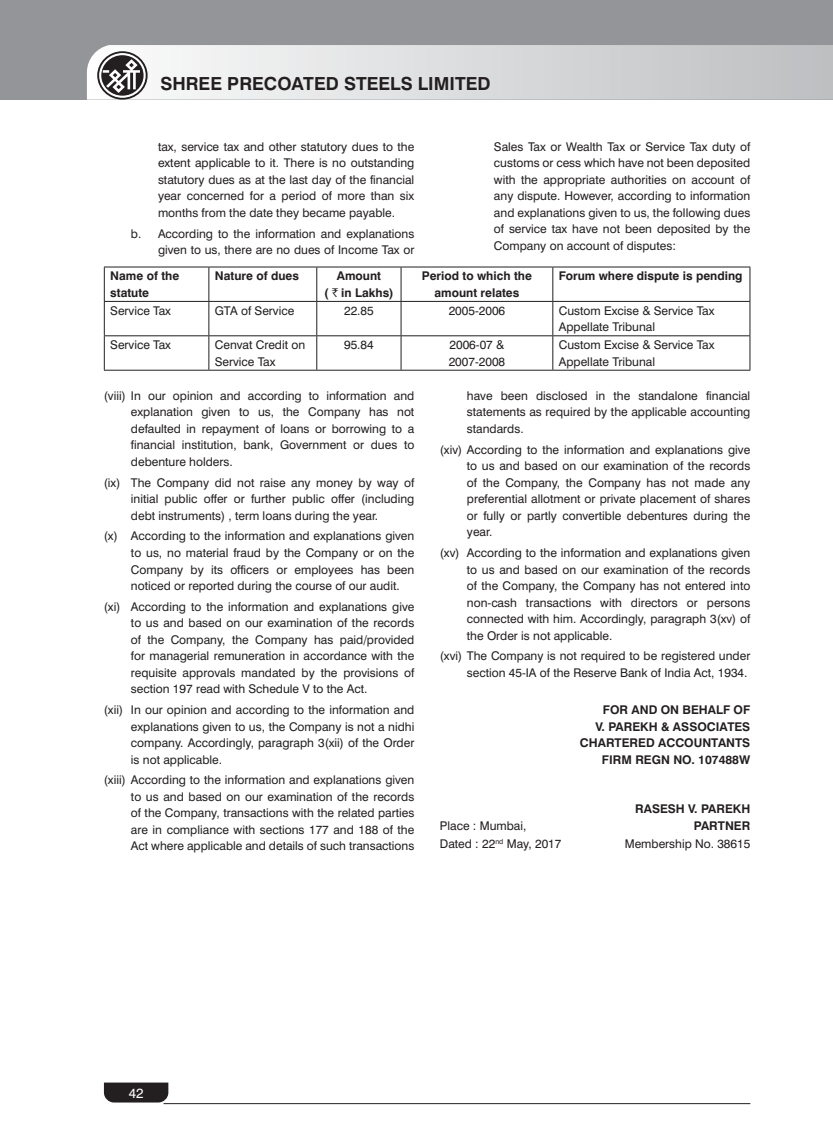
<style>
.page{position:relative;width:833px;height:1130px;background:#fff}
.page>*{position:absolute;margin:0;border:0;box-sizing:border-box;transform-origin:0 0}
.t1{font:700 18px "Swiss 721 BT";color:#231f20}
.t2{font:13.5px "Swiss 721 BT";color:#fff}
.t3{font:12px/16.5px "Swiss 721 BT";color:#231f20;text-align:justify}
.t4{font:700 12px/16.5px "Swiss 721 BT";color:#231f20;text-align:center}
.s1{font-family:"Rupee Foradian";font-weight:400}
</style>
<div class="page">
<div style="left:0;top:0;width:832px;height:100px;background:#939598"></div>
<svg style="left:87px;top:45px;width:745px;height:55px;background:#d9dadb"></svg>
<svg style="left:98px;top:52px;width:48px;height:47px"></svg>
<div style="left:97px;top:51px;width:50px;height:49px;border:2px solid #231f20;border-radius:50%"></div>
<svg style="left:100px;top:54px;width:44px;height:43px"></svg>
<div style="left:99px;top:53px;width:47px;height:45px;border:2px solid #fff;border-radius:50%"></div>
<svg style="left:103px;top:59px;width:37px;height:34px"></svg>
<svg style="left:103px;top:1082px;width:66px;height:20px"></svg>
<hr style="left:163px;top:1102px;width:586px;height:1px;background:#231f20">
<hr style="left:104px;top:266px;width:105px;height:1px;background:#231f20">
<hr style="left:104px;top:267px;width:1px;height:34px;background:#231f20">
<hr style="left:209px;top:266px;width:107px;height:1px;background:#231f20">
<hr style="left:208px;top:267px;width:1px;height:34px;background:#231f20">
<hr style="left:316px;top:266px;width:85px;height:1px;background:#231f20">
<hr style="left:316px;top:267px;width:1px;height:34px;background:#231f20">
<hr style="left:401px;top:266px;width:151px;height:1px;background:#231f20">
<hr style="left:400px;top:267px;width:1px;height:34px;background:#231f20">
<hr style="left:552px;top:266px;width:197px;height:1px;background:#231f20">
<hr style="left:552px;top:267px;width:1px;height:34px;background:#231f20">
<hr style="left:749px;top:267px;width:1px;height:34px;background:#231f20">
<hr style="left:104px;top:301px;width:105px;height:1px;background:#231f20">
<hr style="left:104px;top:302px;width:1px;height:33px;background:#231f20">
<hr style="left:209px;top:301px;width:107px;height:1px;background:#231f20">
<hr style="left:208px;top:302px;width:1px;height:33px;background:#231f20">
<hr style="left:316px;top:301px;width:85px;height:1px;background:#231f20">
<hr style="left:316px;top:302px;width:1px;height:33px;background:#231f20">
<hr style="left:401px;top:301px;width:151px;height:1px;background:#231f20">
<hr style="left:400px;top:302px;width:1px;height:33px;background:#231f20">
<hr style="left:552px;top:301px;width:197px;height:1px;background:#231f20">
<hr style="left:552px;top:302px;width:1px;height:33px;background:#231f20">
<hr style="left:749px;top:302px;width:1px;height:33px;background:#231f20">
<hr style="left:104px;top:335px;width:105px;height:1px;background:#231f20">
<hr style="left:104px;top:336px;width:1px;height:34px;background:#231f20">
<hr style="left:209px;top:335px;width:107px;height:1px;background:#231f20">
<hr style="left:208px;top:336px;width:1px;height:34px;background:#231f20">
<hr style="left:316px;top:335px;width:85px;height:1px;background:#231f20">
<hr style="left:316px;top:336px;width:1px;height:34px;background:#231f20">
<hr style="left:401px;top:335px;width:151px;height:1px;background:#231f20">
<hr style="left:400px;top:336px;width:1px;height:34px;background:#231f20">
<hr style="left:552px;top:335px;width:197px;height:1px;background:#231f20">
<hr style="left:552px;top:336px;width:1px;height:34px;background:#231f20">
<hr style="left:749px;top:336px;width:1px;height:34px;background:#231f20">
<hr style="left:104px;top:370px;width:105px;height:1px;background:#231f20">
<hr style="left:209px;top:370px;width:107px;height:1px;background:#231f20">
<hr style="left:316px;top:370px;width:236px;height:1px;background:#231f20">
<hr style="left:552px;top:370px;width:197px;height:1px;background:#231f20">
<h1 class="t1" style="left:160px;top:77px;width:331px">SHREE PRECOATED STEELS LIMITED</h1>
<p class="t3" style="left:158px;top:139px;width:258px">tax, service tax and other statutory dues to the extent applicable to it. There is no outstanding statutory dues as at the last day of the financial year concerned for a period of more than six months from the date they became payable.</p>
<p class="t3" style="left:131px;top:226px;width:285px;text-align:right">b. According to the information and explanations given to us, there are no dues of Income Tax or</p>
<p class="t3" style="left:493px;top:139px;width:258px">Sales Tax or Wealth Tax or Service Tax duty of customs or cess which have not been deposited with the appropriate authorities on account of any dispute. However, according to information and explanations given to us, the following dues of service tax have not been deposited by the Company on account of disputes:</p>
<p class="t4" style="left:110px;top:269px;width:70px;text-align:left">Name of the statute</p>
<p class="t4" style="left:215px;top:269px;width:86px">Nature of dues</p>
<p class="t4" style="left:324px;top:269px;width:71px">Amount<br>( <span class="s1">`</span> in Lakhs)</p>
<p class="t4" style="left:421px;top:269px;width:111px">Period to which the amount relates</p>
<p class="t4" style="left:558px;top:269px;width:185px">Forum where dispute is pending</p>
<p class="t3" style="left:110px;top:303px;width:62px">Service Tax</p>
<p class="t3" style="left:215px;top:303px;width:81px">GTA of Service</p>
<p class="t3" style="left:344px;top:303px;width:31px">22.85</p>
<p class="t3" style="left:448px;top:303px;width:58px">2005-2006</p>
<p class="t3" style="left:558px;top:303px;width:157px">Custom Excise &amp; Service Tax<br>Appellate Tribunal</p>
<p class="t3" style="left:110px;top:338px;width:62px">Service Tax</p>
<p class="t3" style="left:215px;top:338px;width:92px">Cenvat Credit on<br>Service Tax</p>
<p class="t3" style="left:344px;top:338px;width:31px">95.84</p>
<p class="t3" style="left:448px;top:338px;width:58px">2006-07 &amp;<br>2007-2008</p>
<p class="t3" style="left:558px;top:338px;width:157px">Custom Excise &amp; Service Tax<br>Appellate Tribunal</p>
<p class="t3" style="left:131px;top:388px;width:285px;text-indent:-27px">(viii) In our opinion and according to information and explanation given to us, the Company has not defaulted in repayment of loans or borrowing to a financial institution, bank, Government or dues to debenture holders.</p>
<p class="t3" style="left:131px;top:475px;width:285px;text-indent:-27px">(ix) The Company did not raise any money by way of initial public offer or further public offer (including debt instruments) , term loans during the year.</p>
<p class="t3" style="left:131px;top:529px;width:285px;text-indent:-27px">(x) According to the information and explanations given to us, no material fraud by the Company or on the Company by its officers or employees has been noticed or reported during the course of our audit.</p>
<p class="t3" style="left:131px;top:599px;width:285px;text-indent:-27px">(xi) According to the information and explanations give to us and based on our examination of the records of the Company, the Company has paid/provided for managerial remuneration in accordance with the requisite approvals mandated by the provisions of section 197 read with Schedule V to the Act.</p>
<p class="t3" style="left:131px;top:702px;width:285px;text-indent:-27px">(xii) In our opinion and according to the information and explanations given to us, the Company is not a nidhi company. Accordingly, paragraph 3(xii) of the Order is not applicable.</p>
<p class="t3" style="left:131px;top:773px;width:285px;text-indent:-27px">(xiii) According to the information and explanations given to us and based on our examination of the records of the Company, transactions with the related parties are in compliance with sections 177 and 188 of the Act where applicable and details of such transactions</p>
<p class="t3" style="left:466px;top:388px;width:285px">have been disclosed in the standalone financial statements as required by the applicable accounting standards.</p>
<p class="t3" style="left:466px;top:442px;width:285px;text-indent:-27px">(xiv) According to the information and explanations give to us and based on our examination of the records of the Company, the Company has not made any preferential allotment or private placement of shares or fully or partly convertible debentures during the year.</p>
<p class="t3" style="left:466px;top:545px;width:285px;text-indent:-27px">(xv) According to the information and explanations given to us and based on our examination of the records of the Company, the Company has not entered into non-cash transactions with directors or persons connected with him. Accordingly, paragraph 3(xv) of the Order is not applicable.</p>
<p class="t3" style="left:439px;top:649px;width:312px;text-align:right">(xvi) The Company is not required to be registered under section 45-IA of the Reserve Bank of India Act, 1934.</p>
<p class="t4" style="left:579px;top:702px;width:172px;text-align:right">FOR AND ON BEHALF OF<br>V. PAREKH &amp; ASSOCIATES<br>CHARTERED ACCOUNTANTS<br>FIRM REGN NO. 107488W</p>
<p class="t4" style="left:635px;top:801px;width:116px">RASESH V. PAREKH</p>
<p class="t3" style="left:439px;top:818px;width:88px">Place : Mumbai,</p>
<p class="t4" style="left:693px;top:818px;width:58px">PARTNER</p>
<p class="t3" style="left:439px;top:836px;width:123px">Dated : 22<sup>nd</sup> May, 2017</p>
<p class="t3" style="left:624px;top:836px;width:127px">Membership No. 38615</p>
<p class="t2" style="left:129px;top:1087px;width:16px">42</p>
</div>
